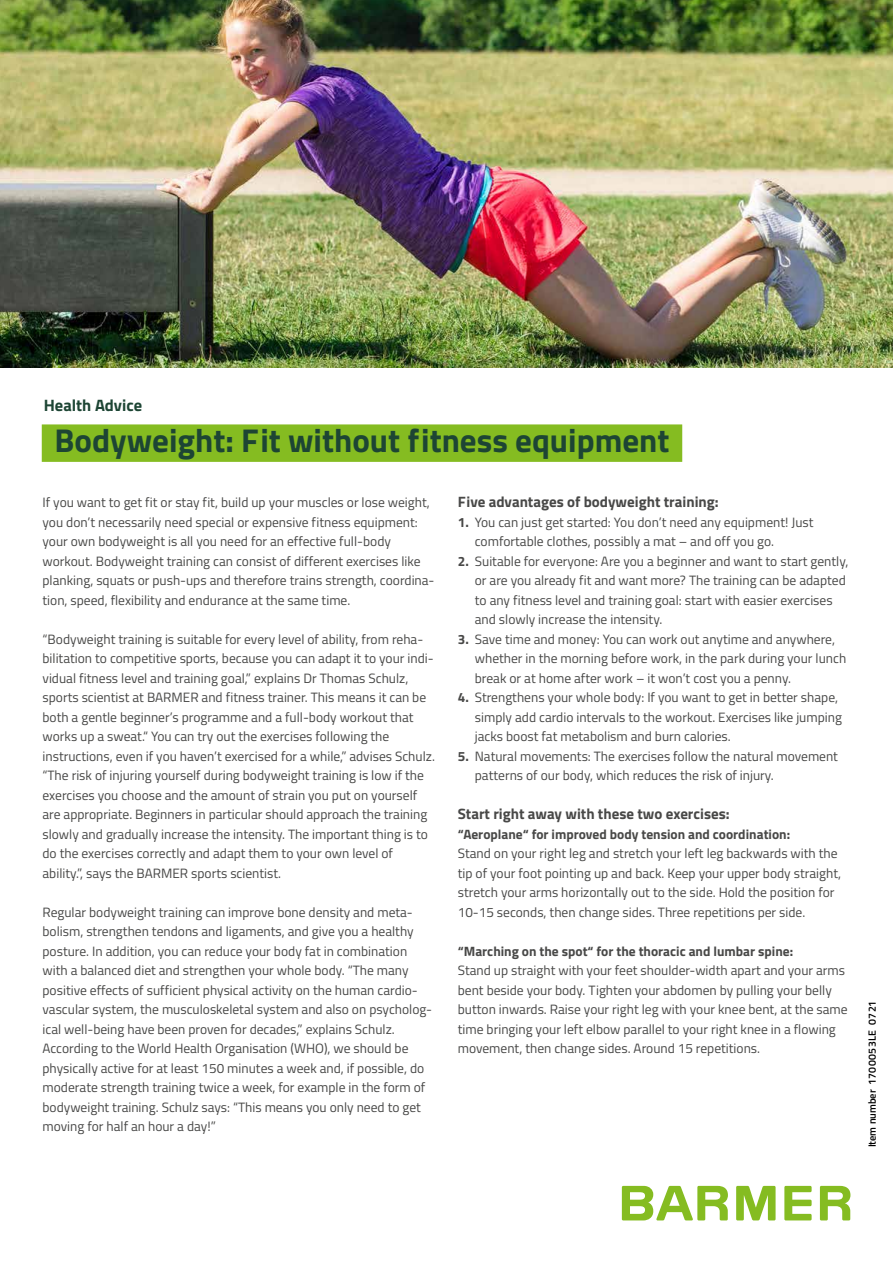
<style>
.page{position:relative;width:893px;height:1263px;background:#fff}
.page>*{position:absolute;margin:0;border:0;box-sizing:border-box;transform-origin:0 0}
.BF_H1_Balkenheadline{font:700 33px "BGEK Titillium";color:#1d4534}
.BF_P_Over_Subline_11{font:700 16.5px "BGEK Titillium";color:#1d4534}
.BF_H2_10_12pt_bold_8{font:700 15px "BGEK Titillium";color:#484847}
.BF_P_Fließtext_9_12p{font:700 15px "BGEK Titillium";color:#484847}
.BF_P_Fließtext_9_12p-2{font:13.5px/19.5px "BGEK Titillium";color:#484847}
.BF_H3_9_12_bold_85k{font:700 13.5px "BGEK Titillium";color:#484847}
.BF_P_Fließtext_9_12p-3{font:600 10.5px "BGEK Titillium";color:#000}
.s1{font-weight:700}
</style>
<div class="page">
<div style="left:42px;top:424px;width:640px;height:38px;background:#85bc21"></div>
<svg style="left:622px;top:1186px;width:228px;height:34px"></svg>
<img style="left:0;top:0;width:893px;height:367px">
<p class="BF_P_Over_Subline_11" style="left:44px;top:393px;width:100px">Health Advice</p>
<h1 class="BF_H1_Balkenheadline" style="left:55px;top:415px;width:616px">Bodyweight: Fit without fitness equipment</h1>
<p class="BF_P_Fließtext_9_12p-2" style="left:43px;top:492px;width:394px">If you want to get fit or stay fit, build up your muscles or lose weight, you don’t necessarily need special or expensive fitness equipment: your own bodyweight is all you need for an effective full-body workout. Bodyweight training can consist of different exercises like planking, squats or push-ups and therefore trains strength, coordina&shy;tion, speed, flexibility and endurance at the same time.</p>
<p class="BF_P_Fließtext_9_12p-2" style="left:43px;top:628px;width:394px">“Bodyweight training is suitable for every level of ability, from reha&shy;bilitation to competitive sports, because you can adapt it to your indi&shy;vidual fitness level and training goal,” explains Dr Thomas Schulz, sports scientist at BARMER and fitness trainer. This means it can be both a gentle beginner’s programme and a full-body workout that works up a sweat.“ You can try out the exercises following the instructions, even if you haven’t exercised for a while,” advises Schulz. “The risk of injuring yourself during bodyweight training is low if the exercises you choose and the amount of strain you put on yourself are appropriate. Beginners in particular should approach the training slowly and gradually increase the intensity. The important thing is to do the exercises correctly and adapt them to your own level of ability.”, says the BARMER sports scientist.</p>
<p class="BF_P_Fließtext_9_12p-2" style="left:43px;top:901px;width:391px">Regular bodyweight training can improve bone density and meta&shy;bolism, strengthen tendons and ligaments, and give you a healthy posture. In addition, you can reduce your body fat in combination with a balanced diet and strengthen your whole body. “The many positive effects of sufficient physical activity on the human cardio&shy;vascular system, the musculoskeletal system and also on psycholog&shy;ical well-being have been proven for decades,” explains Schulz.<br>According to the World Health Organisation (WHO), we should be physically active for at least 150 minutes a week and, if possible, do moderate strength training twice a week, for example in the form of bodyweight training. Schulz says: “This means you only need to get moving for half an hour a day!”</p>
<p class="BF_P_Fließtext_9_12p" style="left:458px;top:490px;width:262px">Five advantages of bodyweight training:</p>
<p class="BF_P_Fließtext_9_12p-2" style="left:475px;top:511px;width:340px;text-indent:-17px"><span class="s1">1.</span> You can just get started: You don’t need any equipment! Just comfortable clothes, possibly a mat – and off you go.</p>
<p class="BF_P_Fließtext_9_12p-2" style="left:475px;top:550px;width:375px;text-indent:-17px"><span class="s1">2.</span> Suitable for everyone: Are you a beginner and want to start gently, or are you already fit and want more? The training can be adapted to any fitness level and training goal: start with easier exercises and slowly increase the intensity.</p>
<p class="BF_P_Fließtext_9_12p-2" style="left:475px;top:628px;width:373px;text-indent:-17px"><span class="s1">3.</span> Save time and money: You can work out anytime and anywhere, whether in the morning before work, in the park during your lunch break or at home after work – it won’t cost you a penny.</p>
<p class="BF_P_Fließtext_9_12p-2" style="left:475px;top:687px;width:369px;text-indent:-17px"><span class="s1">4.</span> Strengthens your whole body: If you want to get in better shape, simply add cardio intervals to the workout. Exercises like jumping jacks boost fat metabolism and burn calories.</p>
<p class="BF_P_Fließtext_9_12p-2" style="left:475px;top:745px;width:365px;text-indent:-17px"><span class="s1">5.</span> Natural movements: The exercises follow the natural movement patterns of our body, which reduces the risk of injury.</p>
<h2 class="BF_H2_10_12pt_bold_8" style="left:458px;top:802px;width:273px">Start right away with these two exercises:</h2>
<h3 class="BF_H3_9_12_bold_85k" style="left:458px;top:823px;width:334px">“Aeroplane“ for improved body tension and coordination:</h3>
<p class="BF_P_Fließtext_9_12p-2" style="left:458px;top:843px;width:385px">Stand on your right leg and stretch your left leg backwards with the tip of your foot pointing up and back. Keep your upper body straight, stretch your arms horizontally out to the side. Hold the position for 10-15 seconds, then change sides. Three repetitions per side.</p>
<h3 class="BF_H3_9_12_bold_85k" style="left:458px;top:940px;width:337px">“Marching on the spot“ for the thoracic and lumbar spine:</h3>
<p class="BF_P_Fließtext_9_12p-2" style="left:458px;top:960px;width:391px">Stand up straight with your feet shoulder-width apart and your arms bent beside your body. Tighten your abdomen by pulling your belly button inwards. Raise your right leg with your knee bent, at the same time bringing your left elbow parallel to your right knee in a flowing movement, then change sides. Around 15 repetitions.</p>
<p class="BF_P_Fließtext_9_12p-3" style="left:864px;top:1147px;width:148px;rotate:-90deg">Item number 1700053LE 0721</p>
</div>
